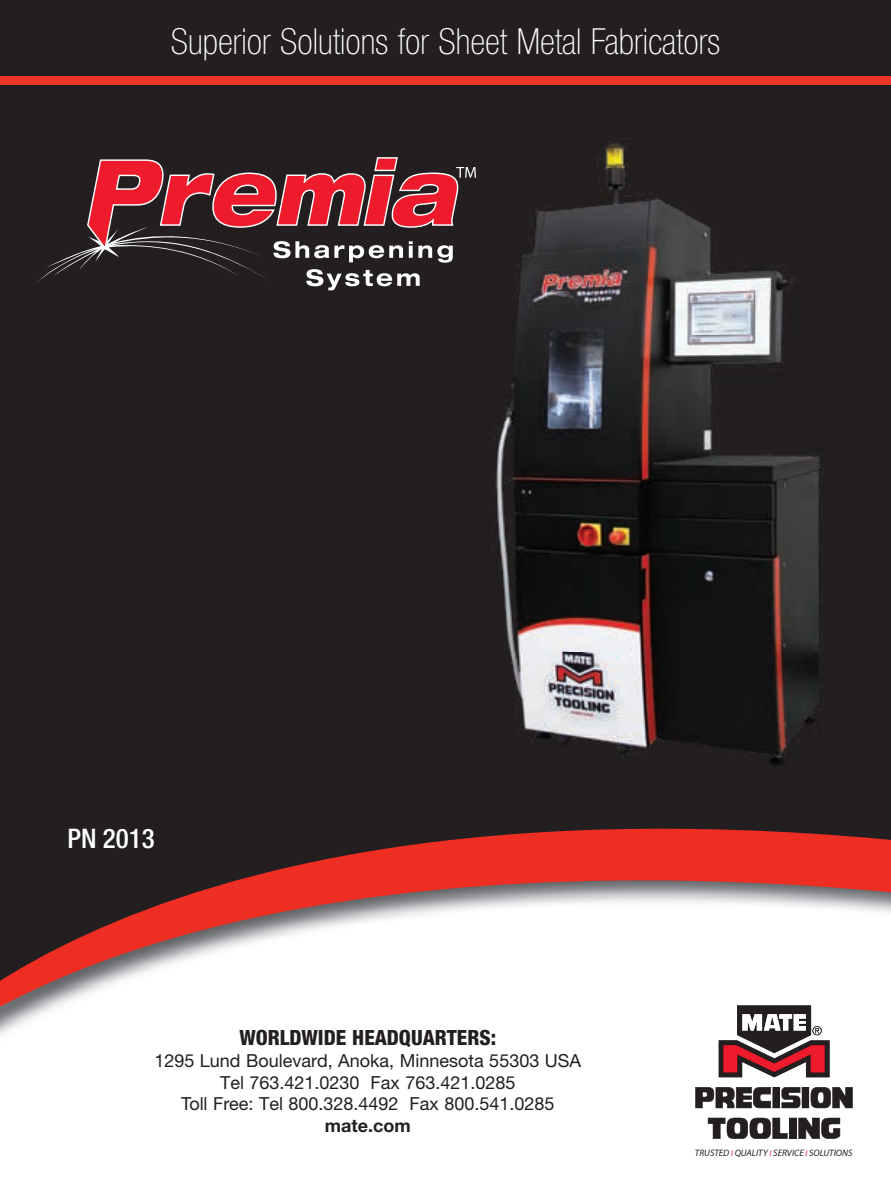
<style>
.page{position:relative;width:891px;height:1188px;background:#fff}
.page>*{position:absolute;margin:0;border:0;box-sizing:border-box;transform-origin:0 0}
.t1{font:100 condensed 36px "Helvetica Neue LT Std";color:#fff}
.t2{font:500 condensed 27px "Helvetica Neue LT Std";color:#fff}
.t3{font:800 condensed 21px "Helvetica Neue LT Std";color:#231f20}
.t4{font:18px/21.6px "Helvetica Neue LT Std";color:#231f20;text-align:center}
.t5{font:700 18px "Helvetica Neue LT Std";color:#231f20}
.t6{font:italic 9.3px "Myriad";color:#231f20}
.s1{font-size:8.4px;color:#ee1b2c}
</style>
<div class="page">
<div style="left:0;top:0;width:891px;height:732px;background:#231f20"></div>
<svg style="left:695px;top:1087px;width:158px;height:21px"></svg>
<svg style="left:708px;top:1118px;width:132px;height:21px"></svg>
<hr style="left:21px;top:140px;width:847px;height:1px;background:#231f20">
<svg style="left:719px;top:1059px;width:111px;height:18px"></svg>
<svg style="left:0;top:732px;width:891px;height:327px"></svg>
<div style="left:0;top:76px;width:891px;height:9px;background:#ee3529"></div>
<svg style="left:35px;top:157px;width:441px;height:133px"></svg>
<img style="left:481px;top:124px;width:410px;height:688px">
<img style="left:481px;top:140px;width:387px;height:1px">
<h1 class="t1" style="left:171px;top:21px;width:551px">Superior Solutions for Sheet Metal Fabricators</h1>
<h2 class="t2" style="left:68px;top:822px;width:89px">PN 2013</h2>
<p class="t3" style="left:239px;top:1025px;width:258px">WORLDWIDE HEADQUARTERS:</p>
<p class="t4" style="left:154px;top:1050px;width:428px">1295 Lund Boulevard, Anoka, Minnesota 55303 USA<br>Tel 763.421.0230 Fax 763.421.0285<br>Toll Free: Tel 800.328.4492 Fax 800.541.0285</p>
<p class="t5" style="left:325px;top:1114px;width:87px">mate.com</p>
<p class="t6" style="left:695px;top:1148px;width:159px">TRUSTED <span class="s1">I</span> QUALITY <span class="s1">I</span> SERVICE <span class="s1">I</span> SOLUTIONS</p>
</div>
